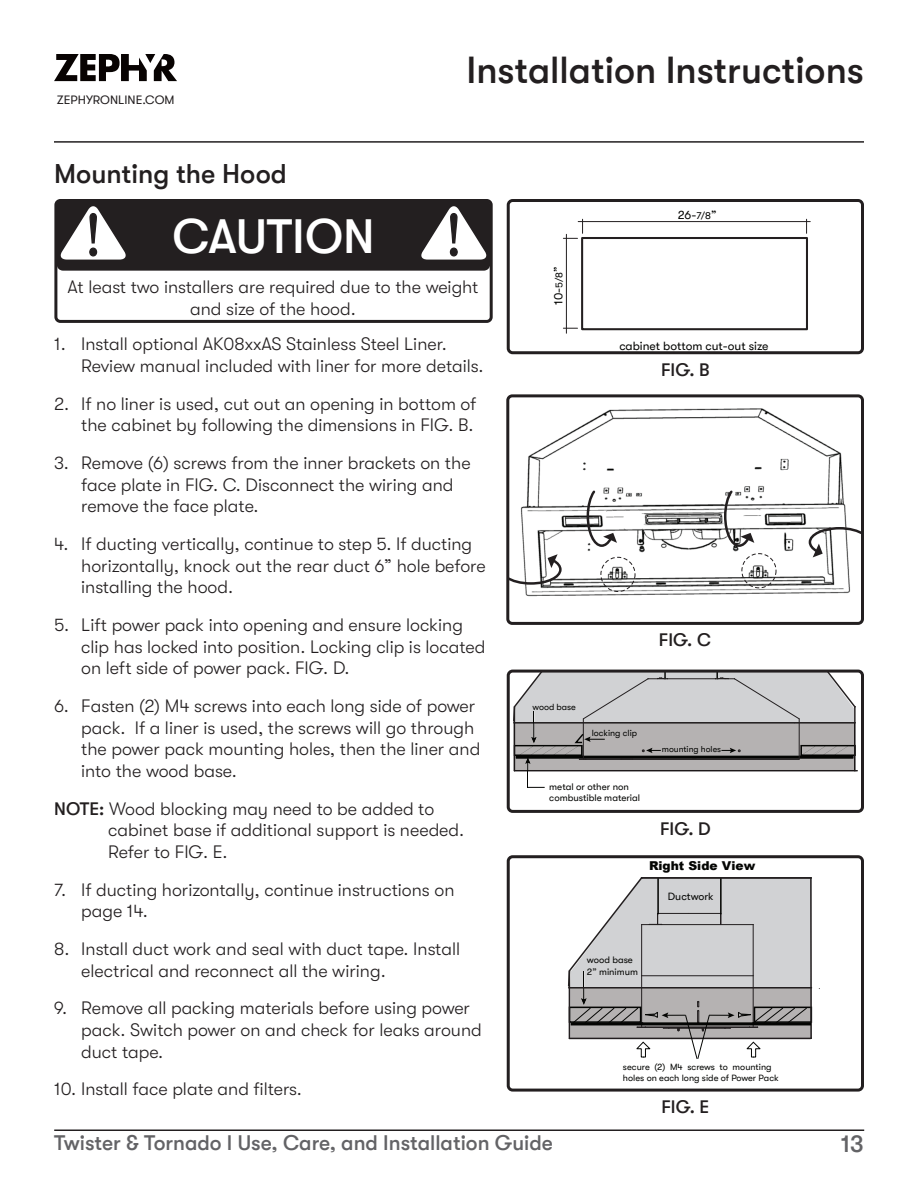
<style>
.page{position:relative;width:918px;height:1188px;background:#fff}
.page>*{position:absolute;margin:0;border:0;box-sizing:border-box;transform-origin:0 0}
.t1{font:500 48px "GT Walsheim";color:#fff}
.t2{font:500 37.5px "GT Walsheim";color:#231f20}
.t3{font:500 27px "GT Walsheim";color:#231f20}
.t4{font:500 24px "GT Walsheim";color:#636366}
.t5{font:500 21px "GT Walsheim";color:#636366}
.t6{font:300 18px/21.6px "GT Walsheim";color:#231f20}
.t7{font:500 18px "GT Walsheim";color:#231f20}
.t8{font:12.3px "GT Walsheim";color:#231f20}
.t9{font:900 12.3px "Arial";color:#040503}
.t10{font:12.15px "GT Walsheim";color:#040503}
.t11{font:12px "GT Walsheim";color:#040503}
.t12{font:10.65px "GT Walsheim";color:#040503}
.t13{font:9.6px/11.6px "GT Walsheim";color:#040503}
.t14{font:9.45px/11.4px "GT Walsheim";color:#040503}
.t15{font:9.15px/10.9px "GT Walsheim";color:#040503}
.t16{font:9px "GT Walsheim";color:#040503}
.t17{font:8.7px "GT Walsheim";color:#040503}
.s1{font-size:10.05px}
.s2{font-weight:500}
</style>
<div class="page">
<hr style="left:54px;top:141px;width:810px;height:2px;background:#231f20">
<hr style="left:54px;top:1130px;width:810px;height:1px;background:#231f20">
<svg style="left:54px;top:54px;width:123px;height:27px"></svg>
<div style="left:57px;top:199px;width:433px;height:72px;background:#231f20;border-radius:6px"></div>
<svg style="left:60px;top:206px;width:66px;height:54px"></svg>
<svg style="left:421px;top:206px;width:66px;height:54px"></svg>
<div style="left:54px;top:199px;width:439px;height:124px;border:3px solid #231f20;border-radius:4px"></div>
<div style="left:581px;top:237px;width:227px;height:93px;border:2px solid #231f20"></div>
<svg style="left:563px;top:219px;width:20px;height:20px"></svg>
<svg style="left:806px;top:219px;width:1px;height:14px"></svg>
<svg style="left:563px;top:328px;width:15px;height:1px"></svg>
<hr style="left:578px;top:221px;width:232px;height:1px;background:#231f20">
<hr style="left:566px;top:234px;width:1px;height:99px;background:#231f20">
<div style="left:507px;top:199px;width:357px;height:155px;border:3px solid #231f20;border-radius:4px"></div>
<hr style="left:514px;top:770px;width:344px;height:1px;background:#231f20">
<svg style="left:513px;top:674px;width:344px;height:114px"></svg>
<div style="left:507px;top:670px;width:357px;height:143px;border:3px solid #231f20;border-radius:4px"></div>
<svg style="left:567px;top:877px;width:246px;height:182px"></svg>
<div style="left:507px;top:855px;width:357px;height:237px;border:3px solid #231f20;border-radius:4px"></div>
<img style="left:520px;top:408px;width:330px;height:189px">
<svg style="left:585px;top:488px;width:192px;height:104px"></svg>
<svg style="left:510px;top:554px;width:53px;height:32px"></svg>
<svg style="left:807px;top:526px;width:53px;height:31px"></svg>
<div style="left:506px;top:394px;width:358px;height:231px;border:3px solid #231f20;border-radius:4px"></div>
<p class="t8" style="left:57px;top:93px;width:119px">ZEPHYRONLINE.COM</p>
<h3 class="t3" style="left:54px;top:158px;width:234px">Mounting the Hood</h3>
<h1 class="t1" style="left:172px;top:210px;width:204px">CAUTION</h1>
<h2 class="t2" style="left:466px;top:49px;width:399px">Installation Instructions</h2>
<p class="t11" style="left:678px;top:208px;width:40px">26-<span class="s1">7/8</span>”</p>
<p class="t6" style="left:67px;top:278px;width:413px;text-align:center">At least two installers are required due to the weight and size of the hood.</p>
<p class="t6" style="left:81px;top:335px;width:404px;text-indent:-27px">1. Install optional AK08xxAS Stainless Steel Liner.<br>Review manual included with liner for more details.</p>
<p class="t6" style="left:54px;top:394px;width:424px;text-align:right">2. If no liner is used, cut out an opening in bottom of the cabinet by following the dimensions in FIG. B.</p>
<p class="t6" style="left:81px;top:454px;width:391px;text-indent:-27px">3. Remove (6) screws from the inner brackets on the face plate in FIG. C. Disconnect the wiring and remove the face plate.</p>
<p class="t6" style="left:81px;top:535px;width:406px;text-indent:-27px">4. If ducting vertically, continue to step 5. If ducting horizontally, knock out the rear duct 6” hole before installing the hood.</p>
<p class="t6" style="left:81px;top:616px;width:406px;text-indent:-27px">5. Lift power pack into opening and ensure locking clip has locked into position. Locking clip is located on left side of power pack. FIG. D.</p>
<p class="t6" style="left:81px;top:697px;width:401px;text-indent:-27px">6. Fasten (2) M4 screws into each long side of power pack. If a liner is used, the screws will go through the power pack mounting holes, then the liner and into the wood base.</p>
<p class="t6" style="left:108px;top:799px;width:358px;text-indent:-54px"><span class="s2">NOTE:</span> Wood blocking may need to be added to cabinet base if additional support is needed.<br>Refer to FIG. E.</p>
<p class="t6" style="left:81px;top:880px;width:375px;text-indent:-27px">7. If ducting horizontally, continue instructions on page 14.</p>
<p class="t6" style="left:81px;top:940px;width:380px;text-indent:-27px">8. Install duct work and seal with duct tape. Install electrical and reconnect all the wiring.</p>
<p class="t6" style="left:81px;top:999px;width:402px;text-indent:-27px">9. Remove all packing materials before using power pack. Switch power on and check for leaks around duct tape.</p>
<p class="t6" style="left:54px;top:1080px;width:249px">10. Install face plate and filters.</p>
<p class="t10" style="left:552px;top:305px;width:40px;rotate:-90deg">10-<span class="s1">5/8</span>”</p>
<p class="t11" style="left:619px;top:339px;width:151px">cabinet bottom cut-out size</p>
<p class="t7" style="left:661px;top:359px;width:50px">FIG. B</p>
<p class="t16" style="left:533px;top:702px;width:45px">wood base</p>
<p class="t16" style="left:592px;top:728px;width:47px">locking clip</p>
<p class="t7" style="left:659px;top:630px;width:54px">FIG. C</p>
<p class="t17" style="left:662px;top:744px;width:61px">mounting holes</p>
<p class="t13" style="left:549px;top:781px;width:92px">metal or other non combustible material</p>
<p class="t7" style="left:660px;top:819px;width:52px">FIG. D</p>
<p class="t9" style="left:649px;top:857px;width:108px">Right Side View</p>
<p class="t12" style="left:668px;top:890px;width:47px">Ductwork</p>
<p class="t14" style="left:587px;top:954px;width:53px">wood base<br>2” minimum</p>
<p class="t15" style="left:623px;top:1061px;width:157px">secure (2) M4 screws to mounting holes on each long side of Power Pack</p>
<p class="t7" style="left:661px;top:1097px;width:49px">FIG. E</p>
<p class="t5" style="left:54px;top:1131px;width:500px">Twister &amp; Tornado I Use, Care, and Installation Guide</p>
<h3 class="t4" style="left:841px;top:1131px;width:25px">13</h3>
</div>
